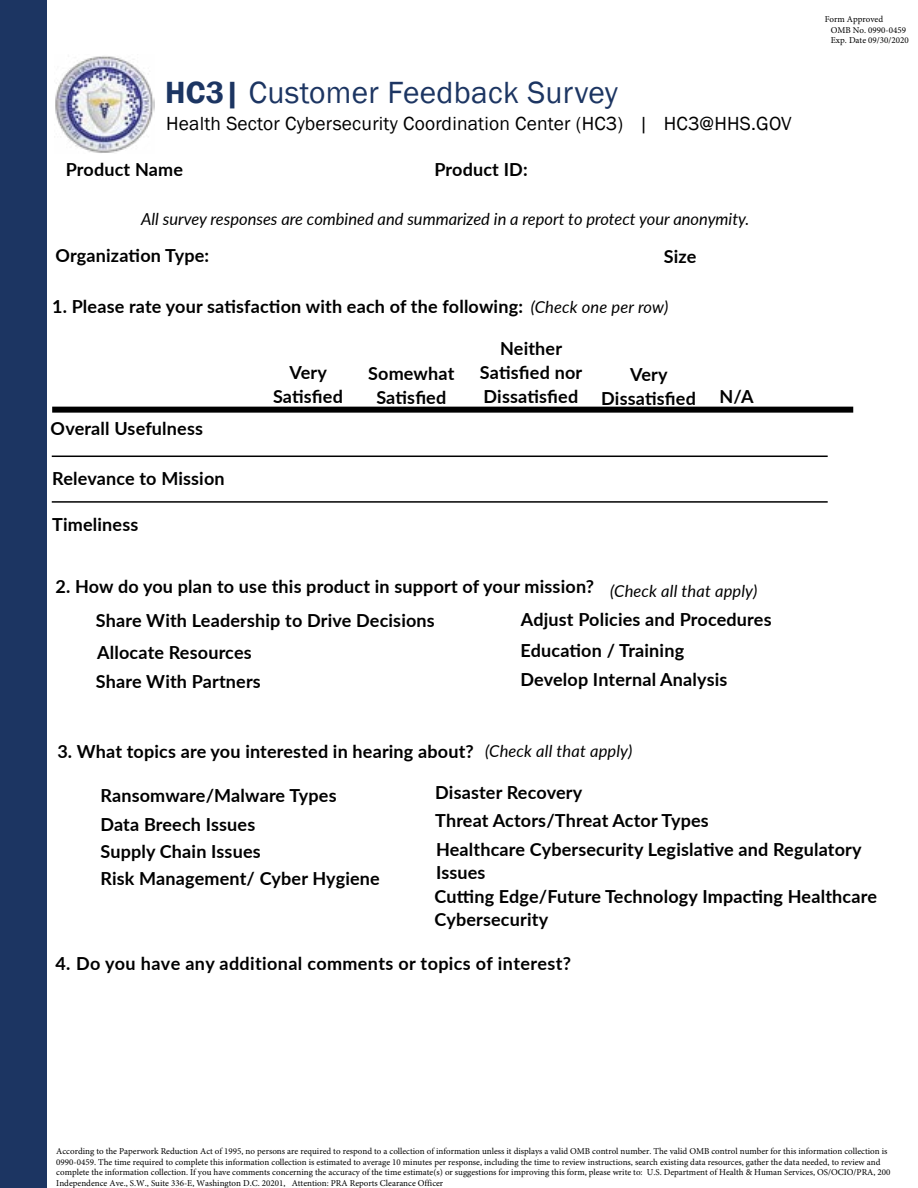
<style>
.page{position:relative;width:918px;height:1188px;background:#fff}
.page>*{position:absolute;margin:0;border:0;box-sizing:border-box;transform-origin:0 0}
.t1{font:31.5px "Franklin Gothic";letter-spacing:.01em;color:#1c3562}
.t2{font:19.5px "Franklin Gothic";letter-spacing:.01em;color:#000}
.t3{font:700 18px/24px "Lato";letter-spacing:.01em;color:#000}
.t4{font:italic 16.5px "Lato";color:#000}
.t5{font:9px/10.8px "Minion Pro";color:#000}
.s1{font-weight:600}
.s2{font-weight:400;font-style:italic;font-size:16.5px}
</style>
<div class="page">
<div style="left:52px;top:407px;width:801px;height:6px;background:#000"></div>
<hr style="left:52px;top:501px;width:776px;height:2px;background:#000">
<hr style="left:52px;top:456px;width:776px;height:1px;background:#000">
<img style="left:55px;top:56px;width:100px;height:97px">
<div style="left:0;top:0;width:46px;height:1188px;background:#1c3562"></div>
<h1 class="t1" style="left:165px;top:73px;width:454px"><span class="s1">HC3|</span> Customer Feedback Survey</h1>
<p class="t2" style="left:166px;top:112px;width:627px">Health Sector Cybersecurity Coordination Center (HC3) | HC3@HHS.GOV</p>
<p class="t3" style="left:66px;top:157px;width:119px">Product Name</p>
<p class="t3" style="left:434px;top:157px;width:95px">Product ID:</p>
<p class="t4" style="left:141px;top:207px;width:610px">All survey responses are combined and summarized in a report to protect your anonymity.</p>
<p class="t3" style="left:56px;top:243px;width:155px">Organization Type:</p>
<p class="t3" style="left:664px;top:244px;width:34px">Size</p>
<p class="t3" style="left:52px;top:293px;width:618px">1. Please rate your satisfaction with each of the following: <span class="s2">(Check one per row)</span></p>
<p class="t3" style="left:51px;top:415px;width:154px">Overall Usefulness</p>
<p class="t3" style="left:52px;top:466px;width:174px">Relevance to Mission</p>
<p class="t3" style="left:52px;top:512px;width:88px">Timeliness</p>
<p class="t3" style="left:273px;top:360px;width:71px;text-align:center">Very<br>Satisfied</p>
<p class="t3" style="left:368px;top:360px;width:88px;text-align:center">Somewhat<br>Satisfied</p>
<p class="t3" style="left:480px;top:336px;width:104px;text-align:center">Neither<br>Satisfied nor<br>Dissatisfied</p>
<p class="t3" style="left:601px;top:362px;width:96px;text-align:center">Very<br>Dissatisfied</p>
<p class="t3" style="left:720px;top:384px;width:36px">N/A</p>
<p class="t3" style="left:96px;top:570px;width:663px;line-height:33px;text-indent:-40px">2. How do you plan to use this product in support of your mission? <sub>(Check</sub> <sub>all</sub> <sub>that</sub> <sub>apply)<br></sub>Share With Leadership to Drive Decisions<br>Allocate Resources</p>
<p class="t3" style="left:96px;top:669px;width:166px">Share With Partners</p>
<p class="t3" style="left:520px;top:604px;width:253px;line-height:30.2px">Adjust Policies and Procedures<br>Education / Training<br>Develop Internal Analysis</p>
<p class="t5" style="left:831px;top:14px;width:79px;text-indent:-6px">Form Approved<br>OMB No. 0990-0459<br>Exp. Date 09/30/2020</p>
<p class="t3" style="left:57px;top:738px;width:577px">3. What topics are you interested in hearing about? <span class="s2">(Check all that apply)</span></p>
<p class="t3" style="left:100px;top:780px;width:238px;line-height:29.4px">Ransomware/Malware Types<br>Data Breech Issues</p>
<p class="t3" style="left:100px;top:837px;width:281px;line-height:26.7px">Supply Chain Issues<br>Risk Management/ Cyber Hygiene</p>
<p class="t3" style="left:435px;top:778px;width:428px;line-height:28.7px">Disaster Recovery<br>Threat Actors/Threat Actor Types<br>Healthcare Cybersecurity Legislative and Regulatory</p>
<p class="t3" style="left:435px;top:860px;width:444px;line-height:23.2px">Issues<br>Cutting Edge/Future Technology Impacting Healthcare<br>Cybersecurity</p>
<p class="t3" style="left:56px;top:951px;width:517px">4. Do you have any additional comments or topics of interest?</p>
<p class="t5" style="left:56px;top:1146px;width:836px">According to the Paperwork Reduction Act of 1995, no persons are required to respond to a collection of information unless it displays a valid OMB control number. The valid OMB control number for this information collection is 0990-0459. The time required to complete this information collection is estimated to average 10 minutes per response, including the time to review instructions, search existing data resources, gather the data needed, to review and complete the information collection. If you have comments concerning the accuracy of the time estimate(s) or suggestions for improving this form, please write to: U.S. Department of Health &amp; Human Services, OS/OCIO/PRA, 200<br>Independence Ave., S.W., Suite 336-E, Washington D.C. 20201, Attention: PRA Reports Clearance Officer</p>
</div>
